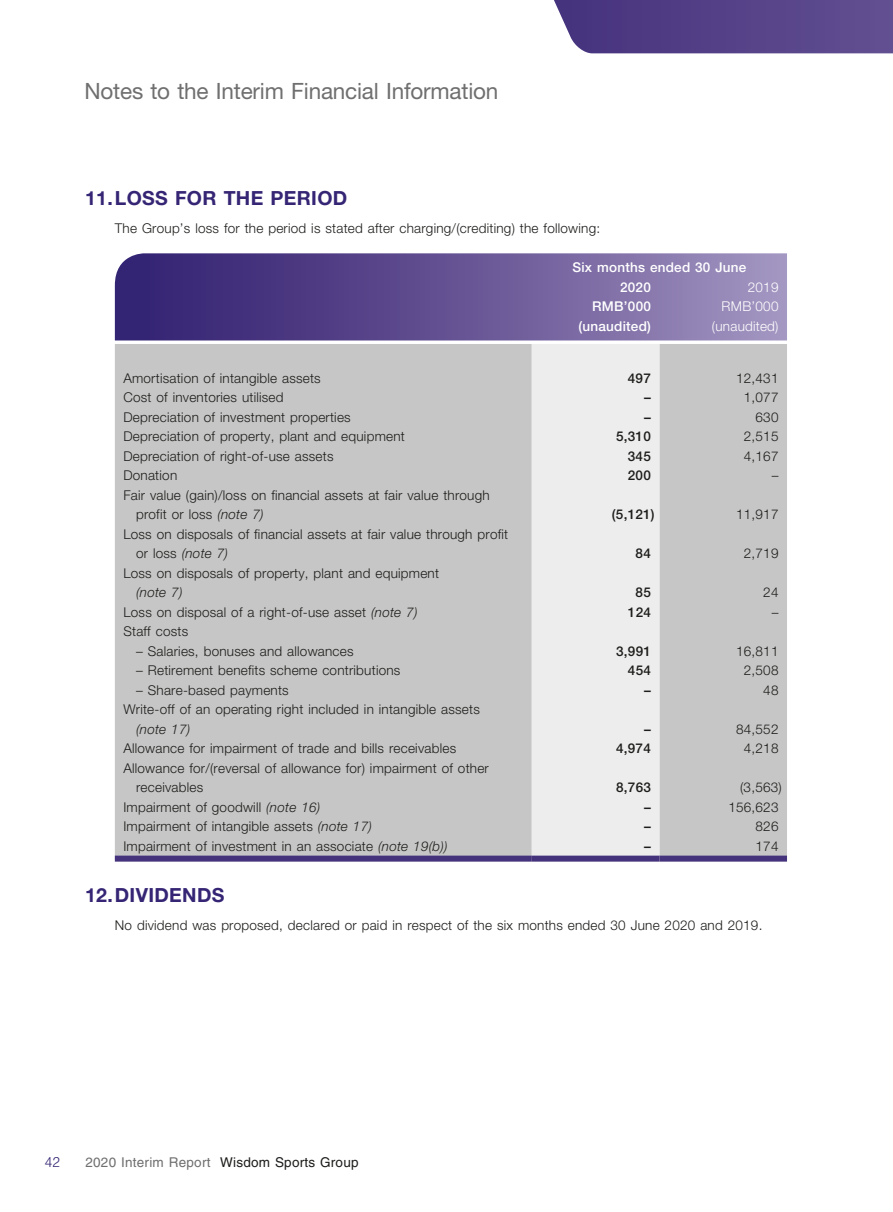
<style>
.page{position:relative;width:893px;height:1212px;background:#fff}
.page>*{position:absolute;margin:0;border:0;box-sizing:border-box;transform-origin:0 0}
.t1{font:22.5px "Helvetica Neue LT Std";letter-spacing:-.01em;color:#706f6f}
.t2{font:700 19.5px "Helvetica Neue LT Std";letter-spacing:.015em;color:#352574}
.t3{font:300 14.25px "Helvetica LT Std";color:#352574;scale:.95 1}
.t4{font:300 13.5px/19.5px "Helvetica Neue LT Std";letter-spacing:.015em;color:#1d1d1b}
.t5{font:500 13.5px "Helvetica Neue LT Std";letter-spacing:.015em;color:#1d1d1b}
.t6{font:500 13.5px/19.5px "Helvetica Neue LT Std";letter-spacing:.015em;color:#fff}
.t7{font:13.5px "Helvetica LT Std";letter-spacing:.015em;color:#706f6f}
.t8{font:300 13.5px "Helvetica Neue LT Std";letter-spacing:.015em;color:#fff}
.t9{font:italic 300 13.5px "Helvetica Neue LT Std";letter-spacing:.015em;color:#1d1d1b}
.s1{font-style:italic}
.s2{color:#1d1d1b}
</style>
<div class="page">
<svg style="left:554px;top:0;width:338px;height:53px;background:#5a488c"></svg>
<div style="left:115px;top:344px;width:672px;height:512px;background:#c6c6c6"></div>
<svg style="left:531px;top:344px;width:128px;height:512px;background:#eaeaea"></svg>
<svg style="left:115px;top:253px;width:672px;height:87px;background:#675696"></svg>
<div style="left:115px;top:856px;width:416px;height:6px;background:#45327d"></div>
<div style="left:531px;top:856px;width:128px;height:6px;background:#45327d"></div>
<div style="left:659px;top:856px;width:128px;height:6px;background:#45327d"></div>
<h1 class="t1" style="left:84px;top:83px;width:415px">Notes to the Interim Financial Information</h1>
<h2 class="t2" style="left:85px;top:192px;width:264px">11. LOSS FOR THE PERIOD</h2>
<p class="t4" style="left:115px;top:220px;width:487px">The Group’s loss for the period is stated after charging/(crediting) the following:</p>
<p class="t6" style="left:620px;top:259px;width:128px;text-indent:-48px">Six months ended 30 June<br>2020</p>
<p class="t8" style="left:747px;top:282px;width:32px">2019</p>
<p class="t6" style="left:592px;top:298px;width:60px">RMB’000</p>
<p class="t8" style="left:721px;top:302px;width:58px">RMB’000</p>
<p class="t6" style="left:578px;top:317px;width:74px">(unaudited)</p>
<p class="t8" style="left:712px;top:321px;width:68px">(unaudited)</p>
<p class="t4" style="left:123px;top:370px;width:199px">Amortisation of intangible assets</p>
<p class="t5" style="left:628px;top:373px;width:24px">497</p>
<p class="t4" style="left:736px;top:370px;width:44px">12,431</p>
<p class="t4" style="left:123px;top:389px;width:162px">Cost of inventories utilised</p>
<p class="t5" style="left:644px;top:393px;width:8px">–</p>
<p class="t4" style="left:743px;top:389px;width:36px">1,077</p>
<p class="t4" style="left:123px;top:409px;width:229px">Depreciation of investment properties</p>
<p class="t5" style="left:644px;top:412px;width:8px">–</p>
<p class="t4" style="left:755px;top:409px;width:24px">630</p>
<p class="t4" style="left:123px;top:428px;width:283px">Depreciation of property, plant and equipment</p>
<p class="t5" style="left:616px;top:432px;width:36px">5,310</p>
<p class="t4" style="left:743px;top:428px;width:36px">2,515</p>
<p class="t4" style="left:123px;top:448px;width:212px">Depreciation of right-of-use assets</p>
<p class="t5" style="left:628px;top:451px;width:24px">345</p>
<p class="t4" style="left:743px;top:448px;width:36px">4,167</p>
<p class="t4" style="left:123px;top:467px;width:55px">Donation</p>
<p class="t5" style="left:628px;top:471px;width:24px">200</p>
<p class="t4" style="left:771px;top:467px;width:8px">–</p>
<p class="t4" style="left:136px;top:487px;width:355px;text-indent:-13px">Fair value (gain)/loss on financial assets at fair value through profit or loss <span class="s1">(note 7)</span></p>
<p class="t5" style="left:612px;top:510px;width:44px">(5,121)</p>
<p class="t4" style="left:736px;top:506px;width:44px">11,917</p>
<p class="t4" style="left:136px;top:526px;width:373px;text-indent:-13px">Loss on disposals of financial assets at fair value through profit or loss <span class="s1">(note 7)</span></p>
<p class="t5" style="left:635px;top:549px;width:17px">84</p>
<p class="t4" style="left:743px;top:545px;width:36px">2,719</p>
<p class="t4" style="left:123px;top:565px;width:317px">Loss on disposals of property, plant and equipment</p>
<p class="t9" style="left:136px;top:588px;width:48px">(note 7)</p>
<p class="t5" style="left:635px;top:588px;width:17px">85</p>
<p class="t4" style="left:763px;top:584px;width:17px">24</p>
<p class="t4" style="left:123px;top:604px;width:295px">Loss on disposal of a right-of-use asset <span class="s1">(note 7)</span></p>
<p class="t5" style="left:628px;top:607px;width:24px">124</p>
<p class="t4" style="left:771px;top:604px;width:8px">–</p>
<p class="t4" style="left:123px;top:623px;width:66px">Staff costs</p>
<p class="t4" style="left:136px;top:643px;width:219px">– Salaries, bonuses and allowances</p>
<p class="t5" style="left:616px;top:646px;width:36px">3,991</p>
<p class="t4" style="left:736px;top:643px;width:44px">16,811</p>
<p class="t4" style="left:136px;top:662px;width:266px">– Retirement benefits scheme contributions</p>
<p class="t5" style="left:628px;top:666px;width:24px">454</p>
<p class="t4" style="left:743px;top:662px;width:36px">2,508</p>
<p class="t4" style="left:136px;top:682px;width:154px">– Share-based payments</p>
<p class="t5" style="left:644px;top:685px;width:8px">–</p>
<p class="t4" style="left:763px;top:682px;width:17px">48</p>
<p class="t4" style="left:123px;top:701px;width:358px">Write-off of an operating right included in intangible assets</p>
<p class="t9" style="left:136px;top:724px;width:56px">(note 17)</p>
<p class="t5" style="left:644px;top:724px;width:8px">–</p>
<p class="t4" style="left:736px;top:720px;width:44px">84,552</p>
<p class="t4" style="left:123px;top:740px;width:334px">Allowance for impairment of trade and bills receivables</p>
<p class="t5" style="left:616px;top:744px;width:36px">4,974</p>
<p class="t4" style="left:743px;top:740px;width:36px">4,218</p>
<p class="t4" style="left:136px;top:759px;width:354px;text-indent:-13px">Allowance for/(reversal of allowance for) impairment of other receivables</p>
<p class="t5" style="left:616px;top:783px;width:36px">8,763</p>
<p class="t4" style="left:740px;top:779px;width:43px">(3,563)</p>
<p class="t4" style="left:123px;top:798px;width:198px">Impairment of goodwill <span class="s1">(note 16)</span></p>
<p class="t5" style="left:644px;top:802px;width:8px">–</p>
<p class="t4" style="left:728px;top:798px;width:52px">156,623</p>
<p class="t4" style="left:123px;top:818px;width:250px">Impairment of intangible assets <span class="s1">(note 17)</span></p>
<p class="t5" style="left:644px;top:822px;width:8px">–</p>
<p class="t4" style="left:755px;top:818px;width:24px">826</p>
<p class="t4" style="left:123px;top:837px;width:326px">Impairment of investment in an associate <span class="s1">(note 19(b))</span></p>
<p class="t5" style="left:644px;top:841px;width:8px">–</p>
<p class="t4" style="left:755px;top:837px;width:24px">174</p>
<h2 class="t2" style="left:85px;top:888px;width:141px">12. DIVIDENDS</h2>
<p class="t4" style="left:115px;top:916px;width:649px">No dividend was proposed, declared or paid in respect of the six months ended 30 June 2020 and 2019.</p>
<p class="t3" style="left:45px;top:1154px;width:18px">42</p>
<p class="t7" style="left:85px;top:1155px;width:274px">2020 Interim Report <span class="s2">Wisdom Sports Group</span></p>
</div>
